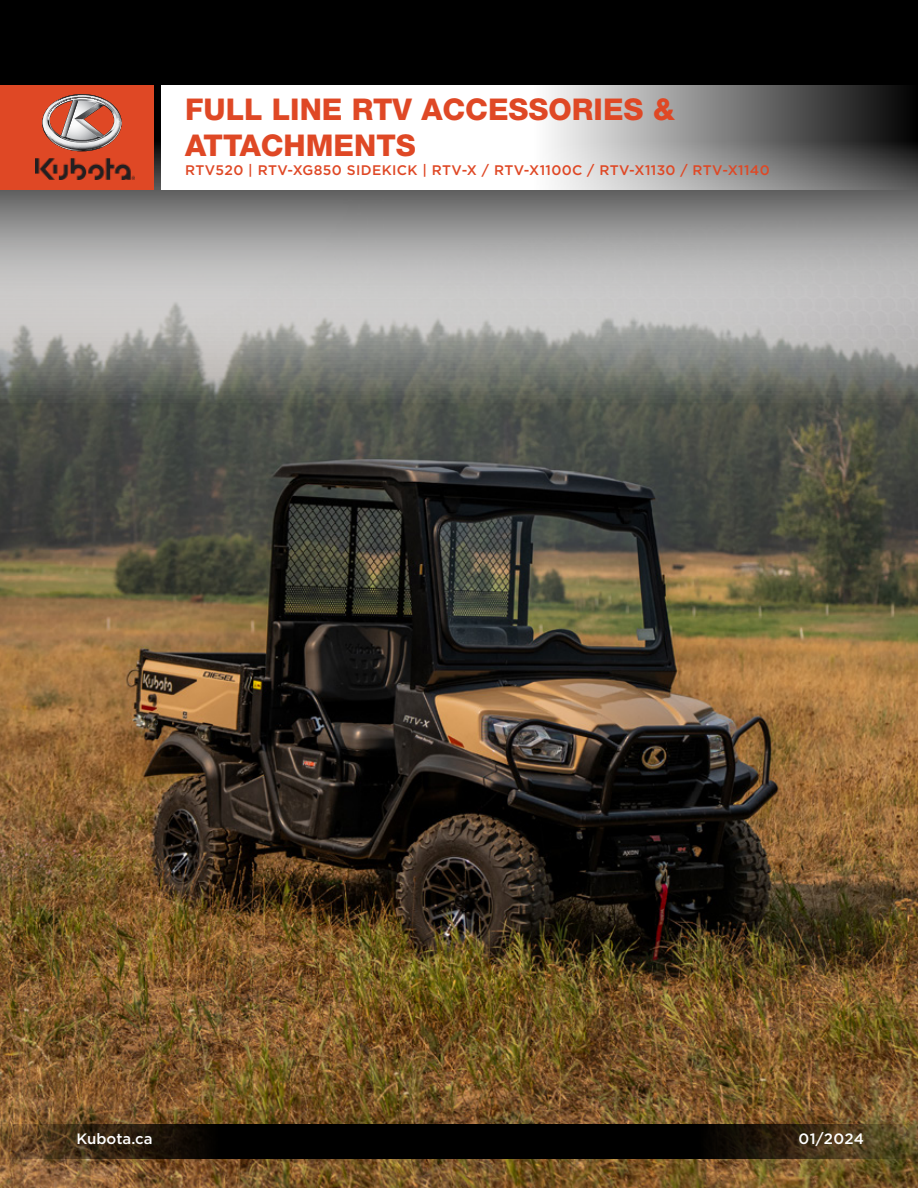
<style>
.page{position:relative;width:918px;height:1188px;background:#fff}
.page>*{position:absolute;margin:0;border:0;box-sizing:border-box;transform-origin:0 0}
.t1{font:800 30px/36px "Helvetica Neue LT Std";color:#df4825}
.t2{font:500 15px "Gotham";color:#fff}
.t3{font:500 13.8px "Gotham";letter-spacing:.025em;color:#df4825}
</style>
<div class="page">
<svg style="left:0;top:0;width:918px;height:232px;background:#292929"></svg>
<div style="left:0;top:85px;width:154px;height:105px;background:#df4825"></div>
<svg style="left:42px;top:94px;width:80px;height:57px"></svg>
<svg style="left:161px;top:85px;width:757px;height:105px"></svg>
<img style="left:35px;top:158px;width:99px;height:22px">
<img style="left:0;top:232px;width:918px;height:956px">
<svg style="left:459px;top:1124px;width:459px;height:35px;background:#1b150a"></svg>
<svg style="left:0;top:1124px;width:459px;height:35px;background:#1b1309"></svg>
<h1 class="t1" style="left:185px;top:91px;width:491px">FULL LINE RTV ACCESSORIES &amp;<br>ATTACHMENTS</h1>
<p class="t3" style="left:185px;top:162px;width:586px">RTV520 | RTV-XG850 SIDEKICK | RTV-X / RTV-X1100C / RTV-X1130 / RTV-X1140</p>
<p class="t2" style="left:77px;top:1129px;width:77px">Kubota.ca</p>
<p class="t2" style="left:799px;top:1129px;width:67px">01/2024</p>
</div>
